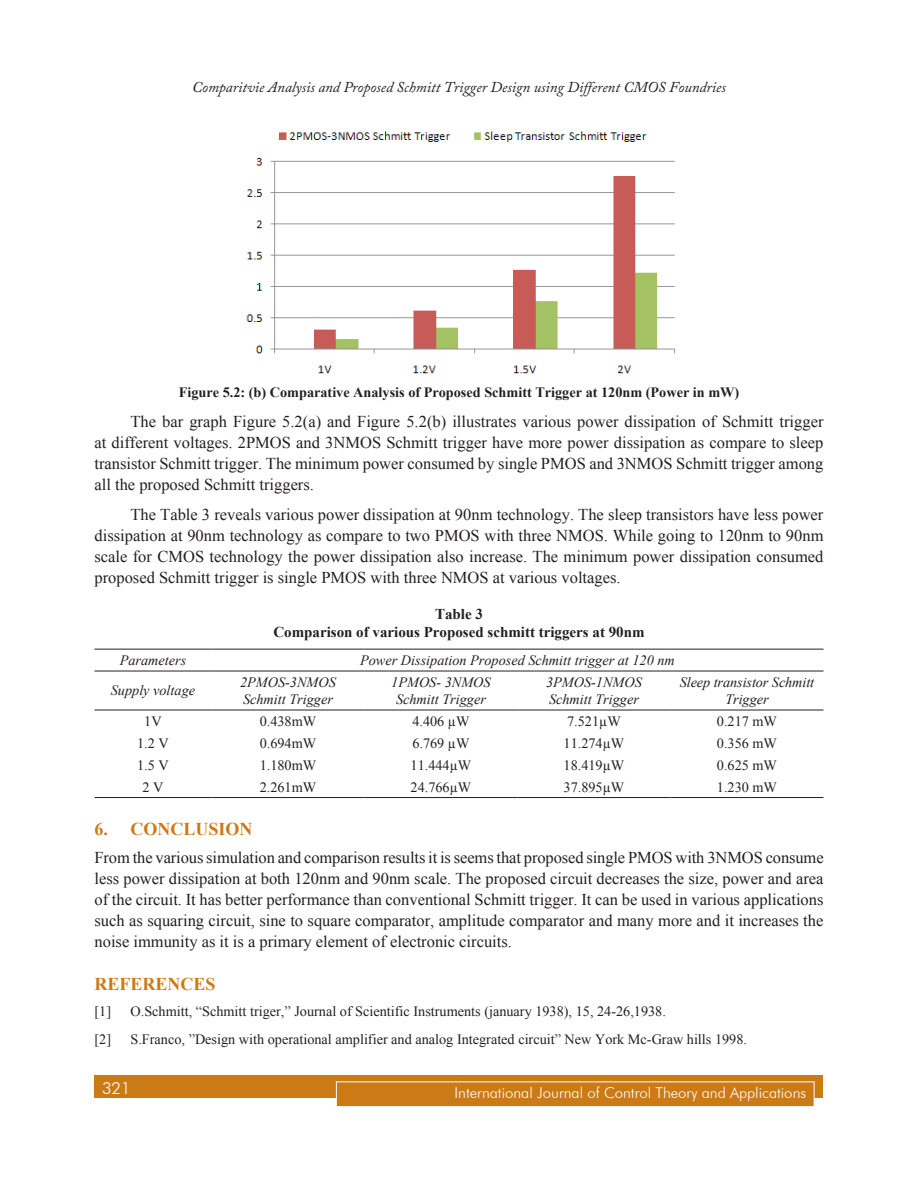
<style>
.page{position:relative;width:918px;height:1188px;background:#fff}
.page>*{position:absolute;margin:0;border:0;box-sizing:border-box;transform-origin:0 0}
.Subhead_1{font:700 18px "Times New Roman";color:#cb7a16}
.Subhead_a{font:700 18px "Times New Roman";color:#cb7a16}
.Body_text{font:16.5px/21px "Times New Roman";color:#231f20;text-align:justify}
.t1{font:300 16.5px "Futura BT";color:#fff}
.t2{font:italic 15px "Adobe Caslon Pro";color:#231f20}
.Table_Head{font:700 15px/18px "Times New Roman";color:#231f20;text-align:center}
.t3{font:300 15px "Futura BT";color:#fff}
.References{font:14.25px "Times New Roman";color:#231f20}
.t4{font:italic 14.25px/17.1px "Times New Roman";color:#231f20}
.t5{font:700 14.25px "Times New Roman";color:#231f20}
</style>
<div class="page">
<div style="left:94px;top:1076px;width:730px;height:22px;background:#cb7a16"></div>
<div style="left:336px;top:1082px;width:478px;height:25px;background:#cb7a16"></div>
<div style="left:336px;top:1082px;width:478px;height:25px;border:1px solid #fff"></div>
<img style="left:246px;top:131px;width:430px;height:243px">
<hr style="left:94px;top:797px;width:118px;height:1px;background:#231f20">
<hr style="left:212px;top:797px;width:152px;height:1px;background:#231f20">
<hr style="left:364px;top:797px;width:154px;height:1px;background:#231f20">
<hr style="left:518px;top:797px;width:152px;height:1px;background:#231f20">
<hr style="left:670px;top:797px;width:154px;height:1px;background:#231f20">
<hr style="left:94px;top:649px;width:118px;height:1px;background:#231f20">
<hr style="left:212px;top:649px;width:152px;height:1px;background:#231f20">
<hr style="left:364px;top:649px;width:154px;height:1px;background:#231f20">
<hr style="left:518px;top:649px;width:152px;height:1px;background:#231f20">
<hr style="left:670px;top:649px;width:154px;height:1px;background:#231f20">
<hr style="left:94px;top:671px;width:118px;height:1px;background:#231f20">
<hr style="left:212px;top:671px;width:152px;height:1px;background:#231f20">
<hr style="left:364px;top:671px;width:154px;height:1px;background:#231f20">
<hr style="left:518px;top:671px;width:152px;height:1px;background:#231f20">
<hr style="left:670px;top:671px;width:154px;height:1px;background:#231f20">
<hr style="left:94px;top:710px;width:118px;height:1px;background:#231f20">
<hr style="left:212px;top:710px;width:152px;height:1px;background:#231f20">
<hr style="left:364px;top:710px;width:154px;height:1px;background:#231f20">
<hr style="left:518px;top:710px;width:152px;height:1px;background:#231f20">
<hr style="left:670px;top:710px;width:154px;height:1px;background:#231f20">
<p class="t2" style="left:192px;top:78px;width:535px">Comparitvie Analysis and Proposed Schmitt Trigger Design using Different CMOS Foundries</p>
<p class="t5" style="left:179px;top:382px;width:562px">Figure 5.2: (b) Comparative Analysis of Proposed Schmitt Trigger at 120nm (Power in mW)</p>
<p class="Body_text" style="left:94px;top:410px;width:731px;text-indent:36px">The bar graph Figure 5.2(a) and Figure 5.2(b) illustrates various power dissipation of Schmitt trigger at different voltages. 2PMOS and 3NMOS Schmitt trigger have more power dissipation as compare to sleep transistor Schmitt trigger. The minimum power consumed by single PMOS and 3NMOS Schmitt trigger among all the proposed Schmitt triggers.</p>
<p class="Body_text" style="left:94px;top:503px;width:731px;text-indent:36px">The Table 3 reveals various power dissipation at 90nm technology. The sleep transistors have less power dissipation at 90nm technology as compare to two PMOS with three NMOS. While going to 120nm to 90nm scale for CMOS technology the power dissipation also increase. The minimum power dissipation consumed proposed Schmitt trigger is single PMOS with three NMOS at various voltages.</p>
<p class="Table_Head" style="left:273px;top:604px;width:373px">Table 3<br>Comparison of various Proposed schmitt triggers at 90nm</p>
<p class="t4" style="left:120px;top:651px;width:68px">Parameters</p>
<p class="t4" style="left:360px;top:651px;width:316px">Power Dissipation Proposed Schmitt trigger at 120 nm</p>
<p class="t4" style="left:111px;top:682px;width:86px">Supply voltage</p>
<p class="t4" style="left:240px;top:673px;width:97px">2PMOS-3NMOS<br>Schmitt Trigger</p>
<p class="t4" style="left:391px;top:673px;width:101px;text-align:center">1PMOS- 3NMOS<br>Schmitt Trigger</p>
<p class="t4" style="left:546px;top:673px;width:97px">3PMOS-1NMOS<br>Schmitt Trigger</p>
<p class="t4" style="left:680px;top:673px;width:136px">Sleep transistor Schmitt</p>
<p class="t4" style="left:725px;top:690px;width:45px">Trigger</p>
<p class="References" style="left:144px;top:712px;width:19px">1V</p>
<p class="References" style="left:260px;top:712px;width:58px">0.438mW</p>
<p class="References" style="left:412px;top:712px;width:59px">4.406 µW</p>
<p class="References" style="left:567px;top:712px;width:55px">7.521µW</p>
<p class="References" style="left:717px;top:712px;width:62px">0.217 mW</p>
<p class="References" style="left:137px;top:733px;width:33px">1.2 V</p>
<p class="References" style="left:260px;top:733px;width:58px">0.694mW</p>
<p class="References" style="left:412px;top:733px;width:59px">6.769 µW</p>
<p class="References" style="left:564px;top:733px;width:62px">11.274µW</p>
<p class="References" style="left:717px;top:733px;width:62px">0.356 mW</p>
<p class="References" style="left:137px;top:755px;width:33px">1.5 V</p>
<p class="References" style="left:260px;top:755px;width:58px">1.180mW</p>
<p class="References" style="left:411px;top:755px;width:62px">11.444µW</p>
<p class="References" style="left:564px;top:755px;width:62px">18.419µW</p>
<p class="References" style="left:717px;top:755px;width:62px">0.625 mW</p>
<p class="References" style="left:143px;top:777px;width:22px">2 V</p>
<p class="References" style="left:260px;top:777px;width:58px">2.261mW</p>
<p class="References" style="left:411px;top:777px;width:62px">24.766µW</p>
<p class="References" style="left:564px;top:777px;width:62px">37.895µW</p>
<p class="References" style="left:717px;top:777px;width:62px">1.230 mW</p>
<p class="Subhead_1" style="left:94px;top:816px;width:159px">6. CONCLUSION</p>
<p class="Body_text" style="left:94px;top:847px;width:731px">From the various simulation and comparison results it is seems that proposed single PMOS with 3NMOS consume less power dissipation at both 120nm and 90nm scale. The proposed circuit decreases the size, power and area of the circuit. It has better performance than conventional Schmitt trigger. It can be used in various applications such as squaring circuit, sine to square comparator, amplitude comparator and many more and it increases the noise immunity as it is a primary element of electronic circuits.</p>
<p class="Subhead_a" style="left:94px;top:971px;width:13px">Refe</p>
<p class="Subhead_a" style="left:143px;top:971px;width:51px">rences</p>
<p class="References" style="left:94px;top:1002px;width:18px">[1]</p>
<p class="References" style="left:130px;top:1002px;width:537px">O.Schmitt, “Schmitt triger,” Journal of Scientific Instruments (january 1938), 15, 24-26,1938.</p>
<p class="References" style="left:94px;top:1030px;width:18px">[2]</p>
<p class="References" style="left:130px;top:1030px;width:618px">S.Franco, ”Design with operational amplifier and analog Integrated circuit” New York Mc-Graw hills 1998.</p>
<p class="t1" style="left:102px;top:1078px;width:30px">321</p>
<p class="t3" style="left:455px;top:1084px;width:353px">International Journal of Control Theory and Applications</p>
</div>
